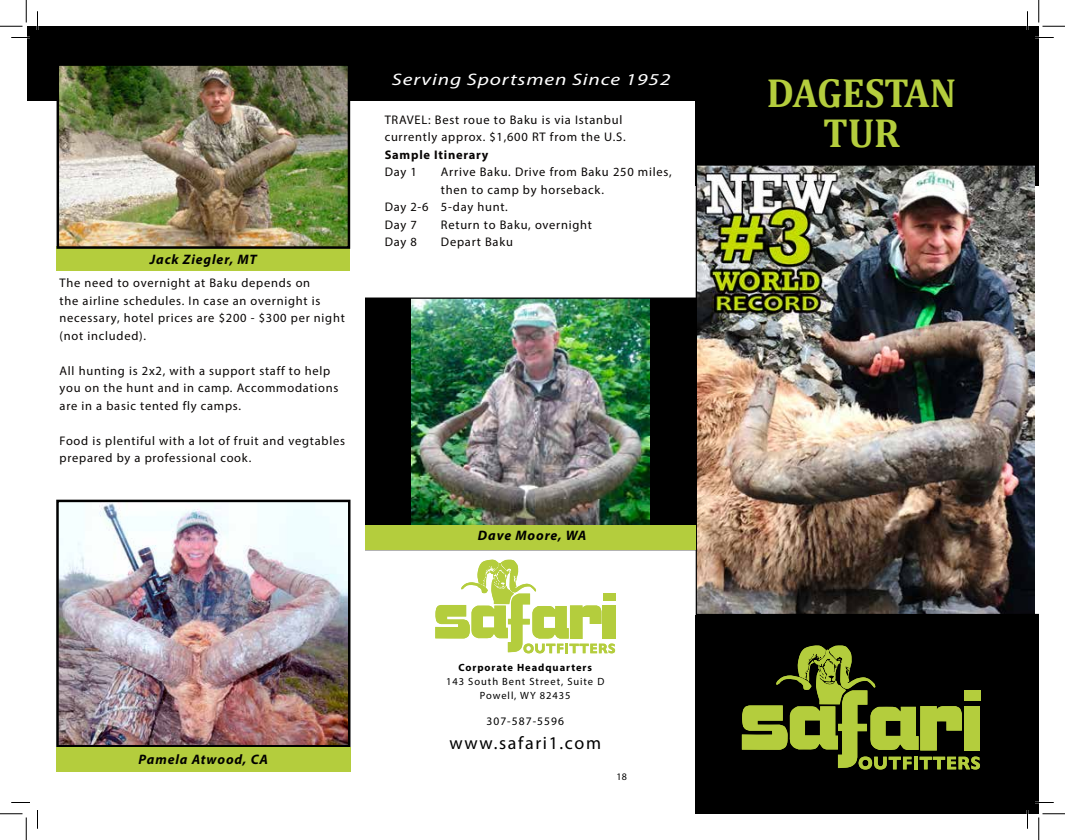
<style>
.page{position:relative;width:1065px;height:840px;background:#fff}
.page>*{position:absolute;margin:0;border:0;box-sizing:border-box;transform-origin:0 0}
.t1{font:700 40.88px/40px "Cambria";color:#b4cd3d;text-align:center;scale:.95 1}
.t2{font:18px "Myriad Pro";letter-spacing:.09em;color:#000}
.t3{font:italic 16.75px "Myriad Pro";letter-spacing:.04em;color:#fff;scale:1.28 1}
.t4{font:italic 700 13.75px "Myriad Pro";letter-spacing:.06em;color:#000}
.t5{font:12.5px/17.5px "Myriad Pro";letter-spacing:.06em;color:#080504}
.t6{font:700 12.5px "Myriad Pro";letter-spacing:.06em;color:#080504}
.t7{font:11.5px "Myriad Pro";letter-spacing:.09em;color:#000}
.t8{font:10.5px/13.4px "Myriad Pro";letter-spacing:.09em;color:#000;text-align:center}
.t9{font:700 10.5px "Myriad Pro";letter-spacing:.09em;color:#000}
.t10{font:10px "Myriad Pro";color:#000}
</style>
<div class="page">
<div style="left:57px;top:246px;width:293px;height:25px;background:#b4cd3d"></div>
<div style="left:696px;top:27px;width:343px;height:159px;background:#000"></div>
<img style="left:696px;top:165px;width:343px;height:450px">
<div style="left:696px;top:615px;width:343px;height:199px;background:#000"></div>
<svg style="left:742px;top:645px;width:238px;height:125px"></svg>
<div style="left:28px;top:27px;width:668px;height:74px;background:#000"></div>
<div style="left:366px;top:298px;width:330px;height:252px;background:#000"></div>
<img style="left:411px;top:300px;width:238px;height:225px">
<svg style="left:435px;top:560px;width:180px;height:93px"></svg>
<img style="left:60px;top:66px;width:287px;height:180px">
<div style="left:57px;top:63px;width:293px;height:186px;border:2px solid #000"></div>
<img style="left:59px;top:503px;width:289px;height:242px">
<div style="left:56px;top:500px;width:295px;height:248px;border:2px solid #000"></div>
<div style="left:365px;top:525px;width:331px;height:25px;background:#b4cd3d"></div>
<div style="left:56px;top:747px;width:295px;height:25px;background:#b4cd3d"></div>
<svg style="left:11px;top:37px;width:17px;height:1px"></svg>
<svg style="left:1039px;top:37px;width:15px;height:1px"></svg>
<svg style="left:11px;top:802px;width:19px;height:1px"></svg>
<svg style="left:1039px;top:802px;width:15px;height:1px"></svg>
<svg style="left:37px;top:11px;width:1px;height:16px"></svg>
<svg style="left:37px;top:810px;width:1px;height:19px"></svg>
<svg style="left:1027px;top:11px;width:1px;height:16px"></svg>
<svg style="left:1027px;top:814px;width:1px;height:15px"></svg>
<svg style="left:0;top:0;width:27px;height:27px"></svg>
<svg style="left:0;top:814px;width:27px;height:26px"></svg>
<svg style="left:1039px;top:0;width:26px;height:27px"></svg>
<svg style="left:1039px;top:814px;width:26px;height:26px"></svg>
<p class="t4" style="left:150px;top:250px;width:108px">Jack Ziegler, MT</p>
<p class="t5" style="left:60px;top:274px;width:287px">The need to overnight at Baku depends on<br>the airline schedules. In case an overnight is necessary, hotel prices are $200 - $300 per night (not included).</p>
<p class="t5" style="left:60px;top:362px;width:280px">All hunting is 2x2, with a support staff to help you on the hunt and in camp. Accommodations are in a basic tented fly camps.</p>
<p class="t5" style="left:60px;top:432px;width:287px">Food is plentiful with a lot of fruit and vegtables prepared by a professional cook.</p>
<h3 class="t3" style="left:392px;top:69px;width:219px">Serving Sportsmen Since 1952</h3>
<p class="t5" style="left:385px;top:111px;width:242px">TRAVEL: Best roue to Baku is via Istanbul currently approx. $1,600 RT from the U.S.</p>
<p class="t6" style="left:385px;top:147px;width:105px">Sample Itinerary</p>
<p class="t5" style="left:385px;top:163px;width:34px">Day 1</p>
<p class="t5" style="left:441px;top:163px;width:232px">Arrive Baku. Drive from Baku 250 miles,</p>
<p class="t5" style="left:441px;top:181px;width:165px">then to camp by horseback.</p>
<p class="t5" style="left:385px;top:198px;width:125px">Day 2-6 5-day hunt.</p>
<p class="t5" style="left:385px;top:216px;width:34px">Day 7</p>
<p class="t5" style="left:441px;top:216px;width:153px">Return to Baku, overnight</p>
<p class="t5" style="left:385px;top:233px;width:34px">Day 8</p>
<p class="t5" style="left:441px;top:233px;width:74px">Depart Baku</p>
<p class="t4" style="left:478px;top:527px;width:110px">Dave Moore, WA</p>
<p class="t4" style="left:139px;top:750px;width:131px">Pamela Atwood, CA</p>
<p class="t9" style="left:458px;top:660px;width:135px">Corporate Headquarters</p>
<p class="t8" style="left:446px;top:675px;width:160px">143 South Bent Street, Suite D<br>Powell, WY 82435</p>
<p class="t7" style="left:486px;top:715px;width:79px">307-587-5596</p>
<h2 class="t2" style="left:449px;top:732px;width:153px">www.safari1.com</h2>
<p class="t10" style="left:617px;top:770px;width:12px">18</p>
<h1 class="t1" style="left:767px;top:72px;width:201px">DAGESTAN<br>TUR</h1>
</div>
